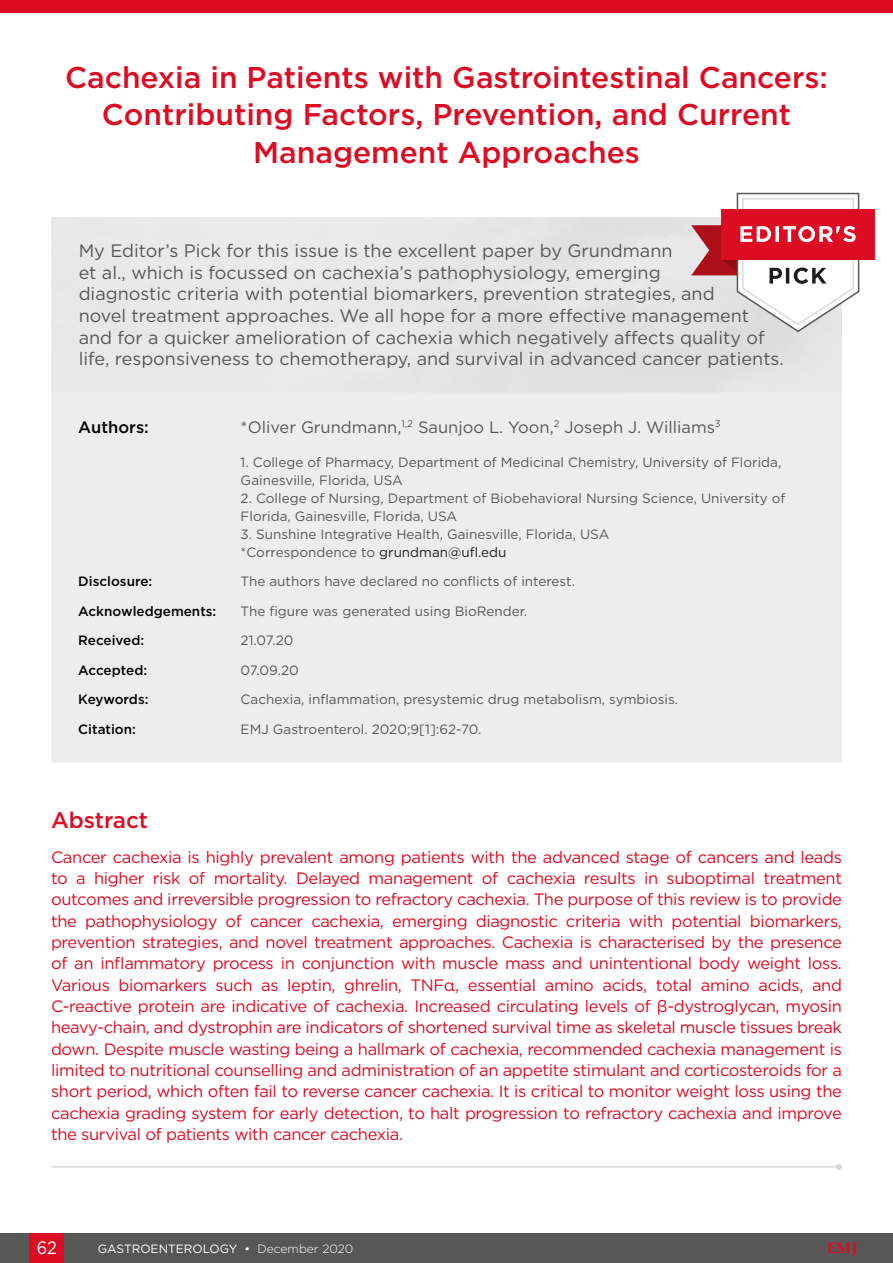
<style>
.page{position:relative;width:893px;height:1263px;background:#fff}
.page>*{position:absolute;margin:0;border:0;box-sizing:border-box;transform-origin:0 0}
.Symposium_Title{font:500 30px/37.5px "Gotham";color:#dc0c23;text-align:center}
.Meeting_Summary_Head{font:500 22.5px "Gotham";color:#dc0c23}
.t1{font:18px/21.6px "Gotham";color:#575756}
.t2{font:18px "Gotham";color:#fff;scale:.9 1}
.Meeting_Summary_Body{font:16.5px/21.3px "Gotham";letter-spacing:-.02em;color:#dc0c23;text-align:justify}
.t3{font:16.5px "Gotham";color:#575756}
.Article_Details__Aut{font:500 16.5px "Gotham";color:#000}
.t4{font:700 15px "Palatino Linotype";color:#dc0c23}
.Article_Details_Body{font:13.5px/18px "Gotham";color:#575756}
.Article_Details_Head{font:500 13.5px "Gotham";color:#000}
.t5{font:12px "Gotham";color:#fff}
.s1{color:#1d1d1d}
.s2{font-weight:300}
</style>
<div class="page">
<div style="left:0;top:1233px;width:893px;height:30px;background:#575756"></div>
<div style="left:30px;top:1233px;width:34px;height:30px;background:#dc0c23"></div>
<div style="left:0;top:0;width:893px;height:13px;background:#dc0c23"></div>
<div style="left:721px;top:209px;width:154px;height:50px;background:#dc0c23"></div>
<svg style="left:691px;top:192px;width:170px;height:141px"></svg>
<hr style="left:52px;top:1166px;width:787px;height:1px;background:#dbd9dc">
<svg style="left:836px;top:1164px;width:6px;height:6px"></svg>
<div style="left:51px;top:392px;width:791px;height:371px;background:#ededed"></div>
<p class="Symposium_Title" style="left:65px;top:58px;width:764px">Cachexia in Patients with Gastrointestinal Cancers:<br>Contributing Factors, Prevention, and Current<br>Management Approaches</p>
<p class="t1" style="left:79px;top:240px;width:707px">My Editor’s Pick for this issue is the excellent paper by Grundmann<br>et al., which is focussed on cachexia’s pathophysiology, emerging<br>diagnostic criteria with potential biomarkers, prevention strategies, and<br>novel treatment approaches. We all hope for a more effective management and for a quicker amelioration of cachexia which negatively affects quality of life, responsiveness to chemotherapy, and survival in advanced cancer patients.</p>
<p class="Article_Details__Aut" style="left:78px;top:416px;width:72px">Authors:</p>
<p class="t3" style="left:241px;top:416px;width:482px">*Oliver Grundmann,<sup>1,2</sup> Saunjoo L. Yoon,<sup>2</sup> Joseph J. Williams<sup>3</sup></p>
<p class="Article_Details_Body" style="left:241px;top:452px;width:542px">1. College of Pharmacy, Department of Medicinal Chemistry, University of Florida,<br>Gainesville, Florida, USA</p>
<p class="Article_Details_Body" style="left:241px;top:488px;width:546px">2. College of Nursing, Department of Biobehavioral Nursing Science, University of<br>Florida, Gainesville, Florida, USA</p>
<p class="Article_Details_Body" style="left:241px;top:524px;width:370px">3. Sunshine Integrative Health, Gainesville, Florida, USA *Correspondence to <span class="s1">grundman@ufl.edu</span></p>
<p class="Article_Details_Head" style="left:78px;top:572px;width:76px">Disclosure:</p>
<p class="Article_Details_Body" style="left:241px;top:572px;width:336px">The authors have declared no conflicts of interest.</p>
<p class="Article_Details_Head" style="left:78px;top:602px;width:140px">Acknowledgements:</p>
<p class="Article_Details_Body" style="left:241px;top:602px;width:288px">The figure was generated using BioRender.</p>
<p class="Article_Details_Head" style="left:78px;top:632px;width:67px">Received:</p>
<p class="Article_Details_Body" style="left:241px;top:631px;width:54px">21.07.20</p>
<p class="Article_Details_Head" style="left:78px;top:661px;width:70px">Accepted:</p>
<p class="Article_Details_Body" style="left:241px;top:661px;width:60px">07.09.20</p>
<p class="Article_Details_Head" style="left:78px;top:691px;width:72px">Keywords:</p>
<p class="Article_Details_Body" style="left:241px;top:690px;width:439px">Cachexia, inflammation, presystemic drug metabolism, symbiosis.</p>
<p class="Article_Details_Head" style="left:78px;top:720px;width:59px">Citation:</p>
<p class="Article_Details_Body" style="left:241px;top:720px;width:242px">EMJ Gastroenterol. 2020;9[1]:62-70.</p>
<p class="Meeting_Summary_Head" style="left:51px;top:806px;width:99px">Abstract</p>
<p class="Meeting_Summary_Body" style="left:51px;top:846px;width:792px">Cancer cachexia is highly prevalent among patients with the advanced stage of cancers and leads to a higher risk of mortality. Delayed management of cachexia results in suboptimal treatment outcomes and irreversible progression to refractory cachexia. The purpose of this review is to provide the pathophysiology of cancer cachexia, emerging diagnostic criteria with potential biomarkers, prevention strategies, and novel treatment approaches. Cachexia is characterised by the presence of an inflammatory process in conjunction with muscle mass and unintentional body weight loss.<br>Various biomarkers such as leptin, ghrelin, TNFα, essential amino acids, total amino acids, and C-reactive protein are indicative of cachexia. Increased circulating levels of β-dystroglycan, myosin heavy-chain, and dystrophin are indicators of shortened survival time as skeletal muscle tissues break down. Despite muscle wasting being a hallmark of cachexia, recommended cachexia management is limited to nutritional counselling and administration of an appetite stimulant and corticosteroids for a short period, which often fail to reverse cancer cachexia. It is critical to monitor weight loss using the cachexia grading system for early detection, to halt progression to refractory cachexia and improve the survival of patients with cancer cachexia.</p>
<p class="t2" style="left:37px;top:1236px;width:24px">62</p>
<p class="t5" style="left:98px;top:1241px;width:257px">GASTROENTEROLOGY • <span class="s2">December 2020</span></p>
<p class="t4" style="left:827px;top:1238px;width:32px">EMJ</p>
</div>
